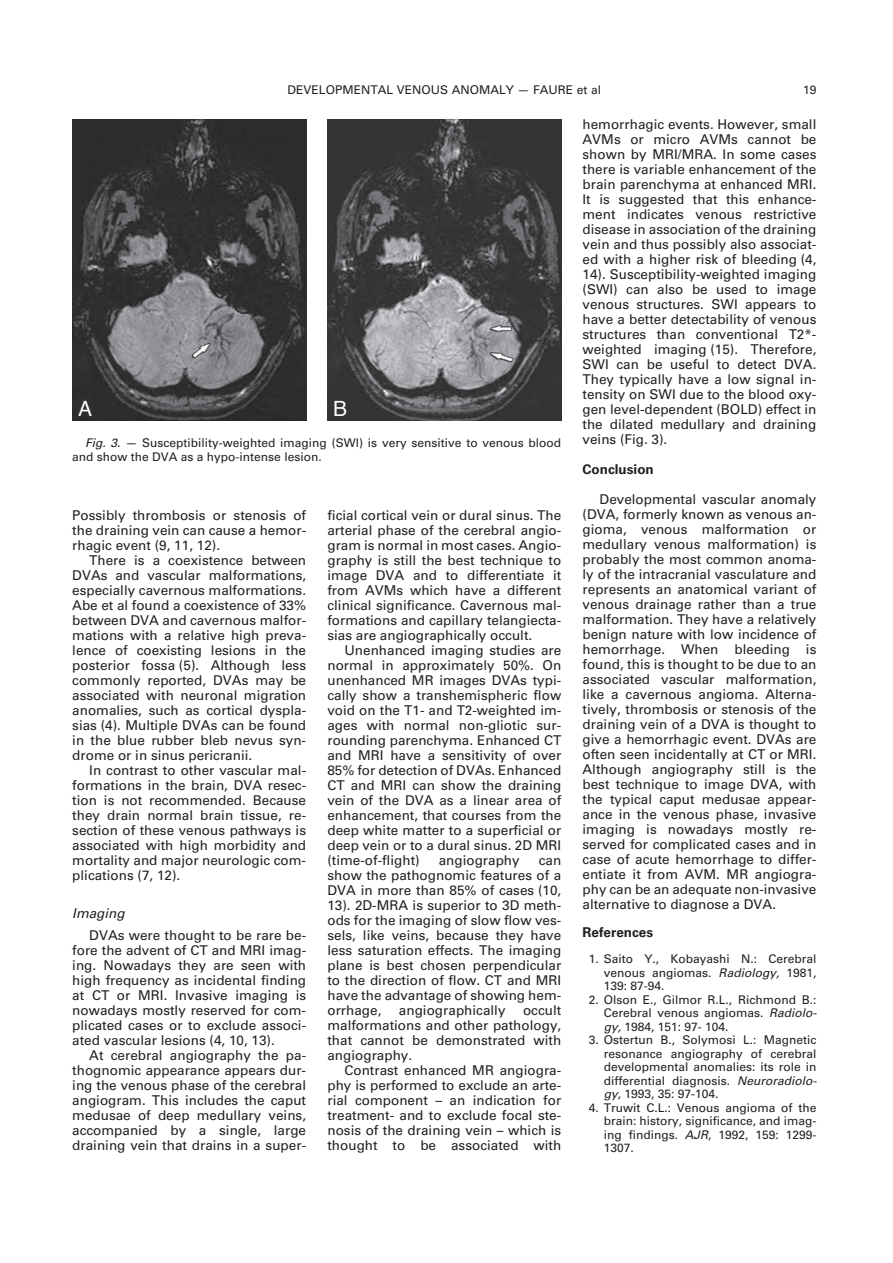
<style>
.page{position:relative;width:893px;height:1263px;background:#fff}
.page>*{position:absolute;margin:0;border:0;box-sizing:border-box;transform-origin:0 0}
.t1{font:21px "Helvetica";color:#fff}
.t2{font:13.5px/15px "Univers";color:#231f20;text-align:justify}
.t3{font:700 13.5px "Univers";color:#231f20}
.t4{font:italic 13.5px "Univers";color:#231f20}
.t5{font:12px/13.5px "Univers";color:#231f20;text-align:justify}
.t6{font:12px "Univers";color:#231f20}
.s1{font-style:inherit}
.s2{font-style:italic}
</style>
<div class="page">
<img style="left:72px;top:119px;width:234px;height:302px">
<img style="left:327px;top:119px;width:234px;height:302px">
<p class="t6" style="left:288px;top:83px;width:315px">DEVELOPMENTAL VENOUS ANOMALY — FAURE <span class="s1">et al</span></p>
<p class="t5" style="left:803px;top:83px;width:15px">19</p>
<p class="t2" style="left:583px;top:117px;width:235px">hemorrhagic events. However, small AVMs or micro AVMs cannot be shown by MRI/MRA. In some cases there is variable enhancement of the brain parenchyma at enhanced MRI.<br>It is suggested that this enhance&shy;ment indicates venous restrictive disease in association of the draining vein and thus possibly also associat&shy;ed with a higher risk of bleeding (4, 14). Susceptibility-weighted imaging (SWI) can also be used to image venous structures. SWI appears to have a better detectability of venous structures than conventional T2*- weighted imaging (15). Therefore, SWI can be useful to detect DVA.<br>They typically have a low signal in&shy;tensity on SWI due to the blood oxy&shy;gen level-dependent (BOLD) effect in the dilated medullary and draining veins (Fig. 3).</p>
<p class="t3" style="left:583px;top:461px;width:73px">Conclusion</p>
<p class="t2" style="left:583px;top:492px;width:235px;text-indent:17px">Developmental vascular anomaly (DVA, formerly known as venous an&shy;gioma, venous malformation or medullary venous malformation) is probably the most common anoma&shy;ly of the intracranial vasculature and represents an anatomical variant of venous drainage rather than a true malformation. They have a relatively benign nature with low incidence of hemorrhage. When bleeding is found, this is thought to be due to an associated vascular malformation, like a cavernous angioma. Alterna&shy;tively, thrombosis or stenosis of the draining vein of a DVA is thought to give a hemorrhagic event. DVAs are often seen incidentally at CT or MRI.<br>Although angiography still is the best technique to image DVA, with the typical caput medusae appear&shy;ance in the venous phase, invasive imaging is nowadays mostly re&shy;served for complicated cases and in case of acute hemorrhage to differ&shy;entiate it from AVM. MR angiogra&shy;phy can be an adequate non-invasive alternative to diagnose a DVA.</p>
<p class="t3" style="left:583px;top:924px;width:72px">References</p>
<p class="t5" style="left:604px;top:952px;width:214px;text-indent:-15px">1. Saito Y., Kobayashi N.: Cerebral venous angiomas. <span class="s2">Radiology,</span> 1981, 139: 87-94.</p>
<p class="t5" style="left:604px;top:993px;width:214px;text-indent:-15px">2. Olson E., Gilmor R.L., Richmond B.:<br>Cerebral venous angiomas. <span class="s2">Radiolo&shy;gy,</span> 1984, 151: 97- 104.</p>
<p class="t5" style="left:604px;top:1033px;width:214px;text-indent:-15px">3. Ostertun B., Solymosi L.: Magnetic resonance angiography of cerebral developmental anomalies: its role in differential diagnosis. <span class="s2">Neuroradiolo&shy;gy</span>, 1993, 35: 97-104.</p>
<p class="t5" style="left:604px;top:1101px;width:214px;text-indent:-15px">4. Truwit C.L.: Venous angioma of the brain: history, significance, and imag&shy;ing findings. <span class="s2">AJR</span>, 1992, 159: 1299- 1307.</p>
<h1 class="t1" style="left:78px;top:393px;width:16px">A</h1>
<h1 class="t1" style="left:333px;top:393px;width:16px">B</h1>
<p class="t5" style="left:72px;top:436px;width:490px;text-indent:13px"><span class="s2">Fig. 3.</span> — Susceptibility-weighted imaging (SWI) is very sensitive to venous blood and show the DVA as a hypo-intense lesion.</p>
<p class="t2" style="left:72px;top:508px;width:235px">Possibly thrombosis or stenosis of the draining vein can cause a hemor&shy;rhagic event (9, 11, 12).</p>
<p class="t2" style="left:72px;top:553px;width:235px;text-indent:17px">There is a coexistence between DVAs and vascular malformations, especially cavernous malformations.<br>Abe et al found a coexistence of 33% between DVA and cavernous malfor&shy;mations with a relative high preva&shy;lence of coexisting lesions in the posterior fossa (5). Although less commonly reported, DVAs may be associated with neuronal migration anomalies, such as cortical dyspla&shy;sias (4). Multiple DVAs can be found in the blue rubber bleb nevus syn&shy;drome or in sinus pericranii.</p>
<p class="t2" style="left:72px;top:763px;width:235px;text-indent:17px">In contrast to other vascular mal&shy;formations in the brain, DVA resec&shy;tion is not recommended. Because they drain normal brain tissue, re&shy;section of these venous pathways is associated with high morbidity and mortality and major neurologic com&shy;plications (7, 12).</p>
<p class="t4" style="left:72px;top:905px;width:54px">Imaging</p>
<p class="t2" style="left:72px;top:928px;width:235px;text-indent:17px">DVAs were thought to be rare be&shy;fore the advent of CT and MRI imag&shy;ing. Nowadays they are seen with high frequency as incidental finding at CT or MRI. Invasive imaging is nowadays mostly reserved for com&shy;plicated cases or to exclude associ&shy;ated vascular lesions (4, 10, 13).</p>
<p class="t2" style="left:72px;top:1048px;width:235px;text-indent:17px">At cerebral angiography the pa&shy;thognomic appearance appears dur&shy;ing the venous phase of the cerebral angiogram. This includes the caput medusae of deep medullary veins, accompanied by a single, large draining vein that drains in a super-</p>
<p class="t2" style="left:327px;top:508px;width:235px">ficial cortical vein or dural sinus. The arterial phase of the cerebral angio&shy;gram is normal in most cases. Angio&shy;graphy is still the best technique to image DVA and to differentiate it from AVMs which have a different clinical significance. Cavernous mal&shy;formations and capillary telangiecta&shy;sias are angiographically occult.</p>
<p class="t2" style="left:327px;top:643px;width:235px;text-indent:17px">Unenhanced imaging studies are normal in approximately 50%. On unenhanced MR images DVAs typi&shy;cally show a transhemispheric flow void on the T1- and T2-weighted im&shy;ages with normal non-gliotic sur&shy;rounding parenchyma. Enhanced CT and MRI have a sensitivity of over 85% for detection of DVAs. Enhanced CT and MRI can show the draining vein of the DVA as a linear area of enhancement, that courses from the deep white matter to a superficial or deep vein or to a dural sinus. 2D MRI (time-of-flight)</p>
<p class="t2" style="left:439px;top:853px;width:83px">angiography</p>
<p class="t2" style="left:327px;top:853px;width:235px;text-indent:211px">can show the pathognomic features of a DVA in more than 85% of cases (10, 13). 2D-MRA is superior to 3D meth&shy;ods for the imaging of slow flow ves&shy;sels, like veins, because they have less saturation effects. The imaging plane is best chosen perpendicular to the direction of flow. CT and MRI have the advantage of showing hem&shy;orrhage,</p>
<p class="t2" style="left:327px;top:1003px;width:235px;text-indent:196px">occult malformations and other pathology, that cannot be demonstrated with angiography.</p>
<p class="t2" style="left:327px;top:1063px;width:235px;text-indent:17px">Contrast enhanced MR angiogra&shy;phy is performed to exclude an arte&shy;rial component – an indication for treatment- and to exclude focal ste&shy;nosis of the draining vein – which is thought to be associated with</p>
<p class="t2" style="left:399px;top:1003px;width:108px">angiographically</p>
</div>
